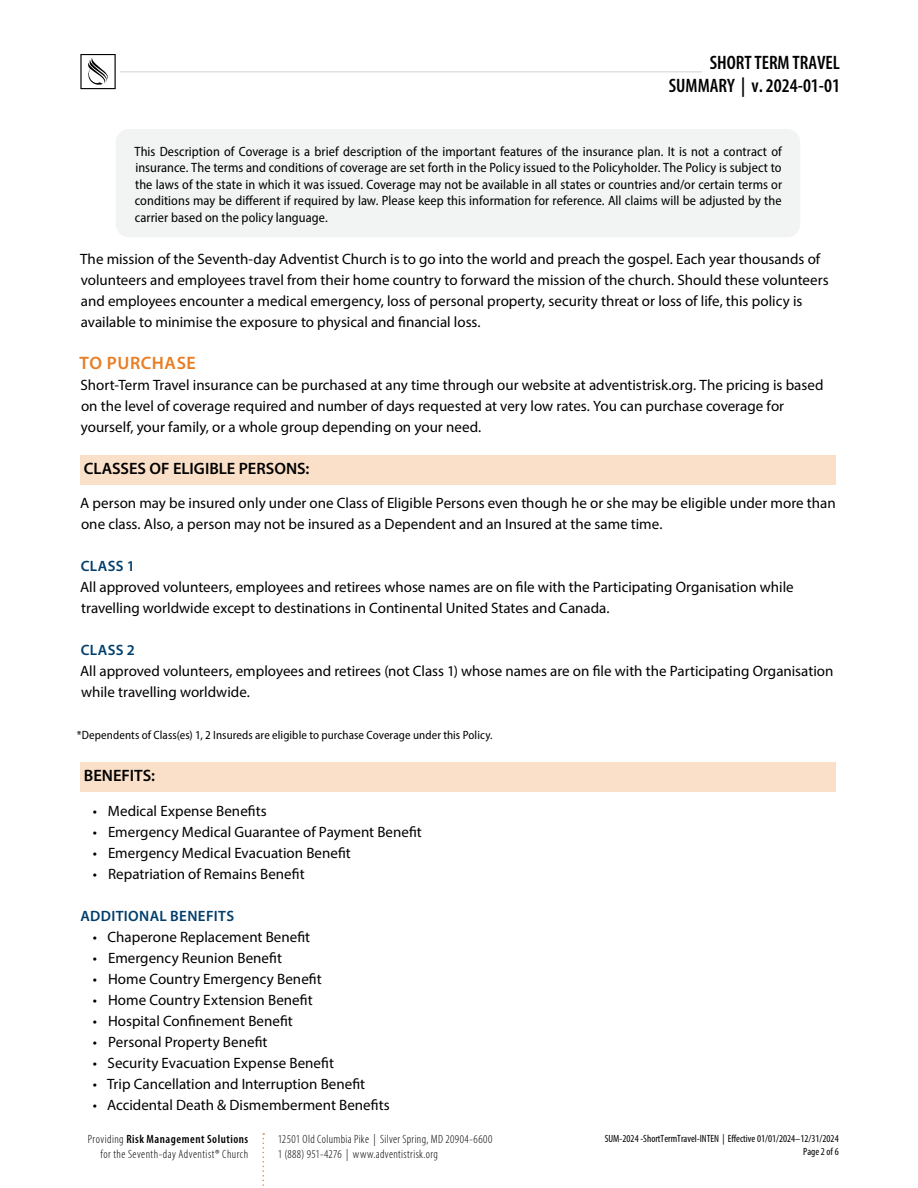
<style>
.page{position:relative;width:918px;height:1188px;background:#fff}
.page>*{position:absolute;margin:0;border:0;box-sizing:border-box;transform-origin:0 0}
.t1{font:600 condensed 19.5px/22.5px "Myriad Pro";color:#000;text-align:right}
.t2{font:600 18px "Myriad Pro";letter-spacing:.03em;color:#e87d24}
.t3{font:600 16.5px "Myriad Pro";color:#000}
.t4{font:15px/21px "Myriad Pro";color:#000}
.t5{font:600 15px "Myriad Pro";letter-spacing:.025em;color:#003e6b}
.t6{font:semi-condensed 13.5px/16.5px "Myriad Pro";letter-spacing:.005em;color:#000;text-align:justify}
.t7{font:300 condensed 12px/15px "Myriad Pro";letter-spacing:.035em;color:#000;text-align:right}
.t8{font:semi-condensed 12px "Myriad Pro";letter-spacing:.01em;color:#000}
.t9{font:condensed 10.5px/13.5px "Myriad Pro";color:#000;text-align:right}
.s1{font-weight:600}
</style>
<div class="page">
<svg style="left:262px;top:1133px;width:2px;height:53px"></svg>
<hr style="left:120px;top:72px;width:582px;height:1px;background:#d1d3d4">
<svg style="left:80px;top:54px;width:36px;height:35px"></svg>
<div style="left:116px;top:129px;width:684px;height:108px;background:#f2f3f3;border-radius:14px"></div>
<div style="left:80px;top:455px;width:756px;height:30px;background:#fae0c8"></div>
<div style="left:80px;top:762px;width:756px;height:30px;background:#fae0c8"></div>
<h1 class="t1" style="left:669px;top:51px;width:173px">SHORT TERM TRAVEL<br>SUMMARY | v. 2024-01-01</h1>
<p class="t6" style="left:134px;top:143px;width:649px">This Description of Coverage is a brief description of the important features of the insurance plan. It is not a contract of insurance. The terms and conditions of coverage are set forth in the Policy issued to the Policyholder. The Policy is subject to the laws of the state in which it was issued. Coverage may not be available in all states or countries and/or certain terms or conditions may be different if required by law. Please keep this information for reference. All claims will be adjusted by the carrier based on the policy language.</p>
<p class="t4" style="left:80px;top:248px;width:750px">The mission of the Seventh-day Adventist Church is to go into the world and preach the gospel. Each year thousands of volunteers and employees travel from their home country to forward the mission of the church. Should these volunteers and employees encounter a medical emergency, loss of personal property, security threat or loss of life, this policy is available to minimise the exposure to physical and financial loss.</p>
<p class="t2" style="left:80px;top:351px;width:118px">TO PURCHASE</p>
<p class="t4" style="left:81px;top:374px;width:745px">Short-Term Travel insurance can be purchased at any time through our website at adventistrisk.org. The pricing is based on the level of coverage required and number of days requested at very low rates. You can purchase coverage for yourself, your family, or a whole group depending on your need.</p>
<p class="t3" style="left:84px;top:458px;width:227px">CLASSES OF ELIGIBLE PERSONS:</p>
<p class="t4" style="left:80px;top:493px;width:757px">A person may be insured only under one Class of Eligible Persons even though he or she may be eligible under more than one class. Also, a person may not be insured as a Dependent and an Insured at the same time.</p>
<p class="t5" style="left:81px;top:557px;width:55px">CLASS 1</p>
<p class="t4" style="left:80px;top:577px;width:715px">All approved volunteers, employees and retirees whose names are on file with the Participating Organisation while travelling worldwide except to destinations in Continental United States and Canada.</p>
<p class="t5" style="left:81px;top:641px;width:55px">CLASS 2</p>
<p class="t4" style="left:80px;top:661px;width:755px">All approved volunteers, employees and retirees (not Class 1) whose names are on file with the Participating Organisation while travelling worldwide.</p>
<p class="t8" style="left:77px;top:728px;width:417px">*Dependents of Class(es) 1, 2 Insureds are eligible to purchase Coverage under this Policy.</p>
<p class="t3" style="left:84px;top:765px;width:73px">BENEFITS:</p>
<p class="t4" style="left:93px;top:800px;width:176px">• Medical Expense Benefits</p>
<p class="t4" style="left:93px;top:821px;width:331px">• Emergency Medical Guarantee of Payment Benefit</p>
<p class="t4" style="left:93px;top:842px;width:260px">• Emergency Medical Evacuation Benefit</p>
<p class="t4" style="left:93px;top:863px;width:213px">• Repatriation of Remains Benefit</p>
<p class="t5" style="left:80px;top:906px;width:155px">ADDITIONAL BENEFITS</p>
<p class="t4" style="left:93px;top:926px;width:219px">• Chaperone Replacement Benefit</p>
<p class="t4" style="left:93px;top:947px;width:191px">• Emergency Reunion Benefit</p>
<p class="t4" style="left:93px;top:968px;width:230px">• Home Country Emergency Benefit</p>
<p class="t4" style="left:93px;top:989px;width:221px">• Home Country Extension Benefit</p>
<p class="t4" style="left:93px;top:1010px;width:202px">• Hospital Confinement Benefit</p>
<p class="t4" style="left:93px;top:1031px;width:176px">• Personal Property Benefit</p>
<p class="t4" style="left:93px;top:1052px;width:243px">• Security Evacuation Expense Benefit</p>
<p class="t4" style="left:93px;top:1073px;width:274px">• Trip Cancellation and Interruption Benefit</p>
<p class="t4" style="left:93px;top:1094px;width:298px">• Accidental Death &amp; Dismemberment Benefits</p>
<p class="t7" style="left:88px;top:1131px;width:162px">Providing <span class="s1">Risk Management Solutions </span>for the Seventh-day Adventist® Church</p>
<p class="t7" style="left:278px;top:1131px;width:216px;text-align:left">12501 Old Columbia Pike | Silver Spring, MD 20904-6600<br>1 (888) 951-4276 | www.adventistrisk.org</p>
<p class="t9" style="left:605px;top:1132px;width:235px">SUM-2024 -ShortTermTravel-INTEN | Effective 01/01/2024–12/31/2024<br>Page 2 of 6</p>
</div>
